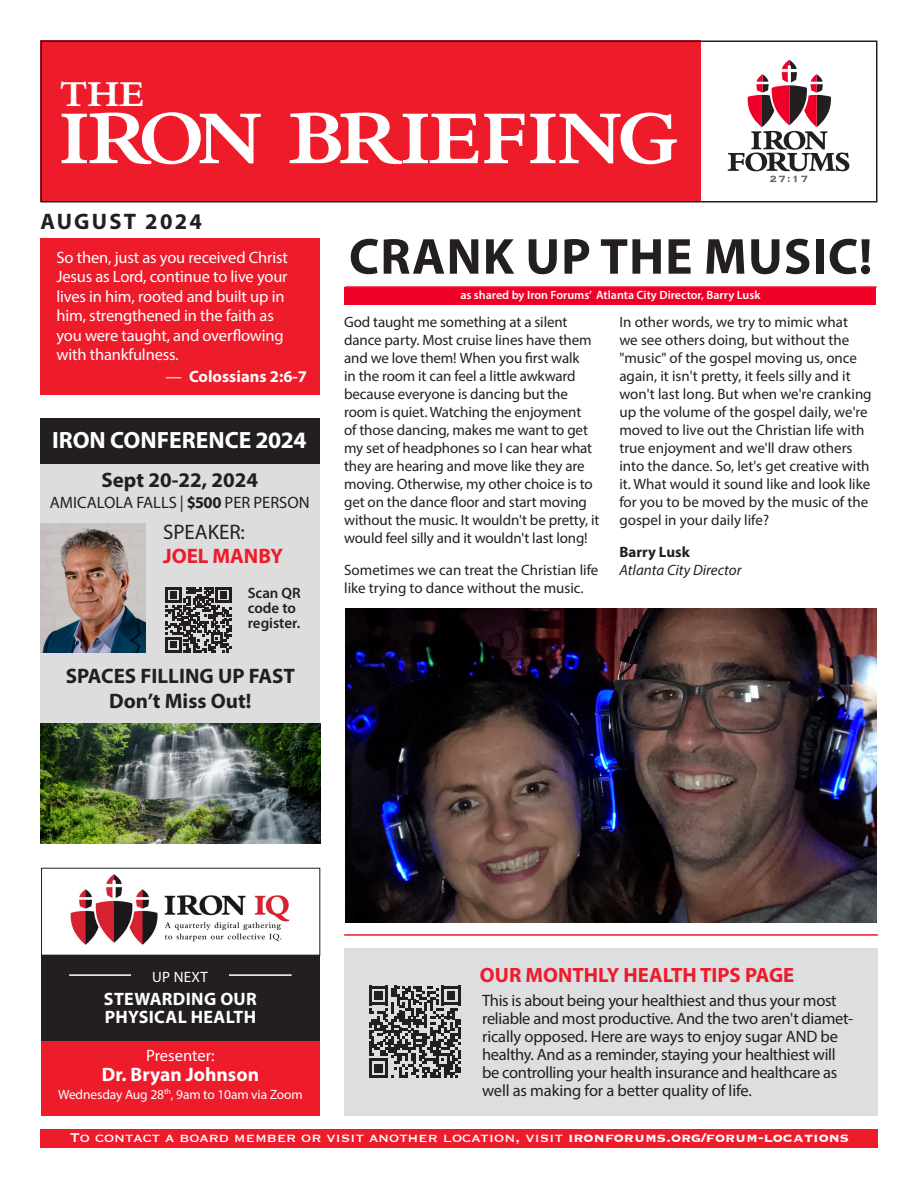
<style>
.page{position:relative;width:918px;height:1188px;background:#fff}
.page>*{position:absolute;margin:0;border:0;box-sizing:border-box;transform-origin:0 0}
.t1{font:700 79.5px "Bembo Std";color:#fff}
.body_-_11pt_-_light{font:700 51px "Myriad Pro";letter-spacing:.02em;color:#231f20}
.t2{font:700 38.1px "Bembo Std";color:#fff}
.t3{font:700 23.55px "Myriad Pro";color:#fff}
.t4{font:700 22.5px "Myriad Pro";letter-spacing:.1em;color:#231f20}
.side_column_-_REVERSED_body{font:700 21px "Myriad Pro";color:#231f20}
.side_column_-_REVERSED_body-2{font:700 21px/24px "Myriad Pro";color:#ee1b2b}
.t5{font:700 20.85px "Myriad Pro";color:#ee1b2b}
.t6{font:700 19.5px "Myriad Pro";color:#fff}
.t7{font:700 18px/18px "Myriad Pro";letter-spacing:.02em;color:#fff}
.side_column_-_REVERSED_body-3{font:16.5px/18px "Myriad Pro";letter-spacing:-.02em;color:#231f20}
.side_column_-_REVERSED_body-4{font:16.5px/19.5px "Myriad Pro";letter-spacing:-.01em;color:#fff}
.t8{font:16.5px "Copperplate";color:#fff}
.side_column_-_REVERSED_body-5{font:16.5px "Myriad Pro";color:#231f20}
.side_column_-_REVERSED_body-6{font:700 16.5px "Myriad Pro";color:#fff}
.t9{font:15px/18px "Myriad Pro";letter-spacing:-.01em;color:#231f20}
.t10{font:italic 15px/18px "Myriad Pro";color:#231f20}
.t11{font:600 15px/15px "Myriad Pro";color:#231f20}
.t12{font:15px "Myriad Pro";letter-spacing:.02em;color:#fff}
.t13{font:13.5px "Myriad Pro";letter-spacing:-.01em;color:#fff}
.t14{font:600 12px "Myriad Pro";color:#fff}
.s1{font-weight:400}
.s2{font-weight:700}
.s3{font-weight:400;color:#231f20}
.s4{font-weight:700;font-style:normal}
</style>
<div class="page">
<div style="left:345px;top:287px;width:531px;height:17px;background:#ef0027"></div>
<div style="left:41px;top:1130px;width:837px;height:18px;background:#ee1b2b"></div>
<div style="left:40px;top:238px;width:280px;height:157px;background:#ee1b2b"></div>
<div style="left:40px;top:40px;width:661px;height:162px;background:#ee1b2b"></div>
<svg style="left:728px;top:60px;width:121px;height:122px"></svg>
<div style="left:40px;top:40px;width:838px;height:162px;border:2px solid #231f20"></div>
<hr style="left:345px;top:286px;width:532px;height:2px;background:#ee1b2b">
<hr style="left:344px;top:934px;width:534px;height:2px;background:#ee1b2b">
<div style="left:344px;top:948px;width:534px;height:167px;background:#dddee0"></div>
<svg style="left:369px;top:986px;width:92px;height:92px"></svg>
<div style="left:40px;top:456px;width:280px;height:317px;background:#deddde"></div>
<img style="left:41px;top:524px;width:105px;height:129px">
<div style="left:40px;top:419px;width:280px;height:45px;background:#231f20"></div>
<svg style="left:166px;top:587px;width:65px;height:66px"></svg>
<img style="left:70px;top:874px;width:220px;height:71px">
<div style="left:41px;top:1041px;width:279px;height:75px;background:#ee1b2b"></div>
<div style="left:41px;top:955px;width:279px;height:86px;background:#231f20"></div>
<hr style="left:69px;top:974px;width:223px;height:2px;background:#fff">
<div style="left:132px;top:967px;width:97px;height:18px;background:#231f20"></div>
<img style="left:40px;top:724px;width:280px;height:120px">
<img style="left:345px;top:608px;width:531px;height:314px">
<p class="t2" style="left:60px;top:73px;width:86px">THE</p>
<p class="t1" style="left:60px;top:94px;width:620px">IRON BRIEFING</p>
<p class="t4" style="left:40px;top:207px;width:163px">AUGUST 2024</p>
<p class="side_column_-_REVERSED_body-4" style="left:56px;top:247px;width:233px">So then, just as you received Christ<br>Jesus as Lord, continue to live your lives in him, rooted and built up in him, strengthened in the faith as you were taught, and overflowing with thankfulness.</p>
<p class="side_column_-_REVERSED_body-6" style="left:166px;top:366px;width:143px"><span class="s1">—</span> Colossians 2:6-7</p>
<p class="t3" style="left:52px;top:425px;width:256px">IRON CONFERENCE 2024</p>
<p class="side_column_-_REVERSED_body" style="left:101px;top:466px;width:158px">Sept 20-22, 2024</p>
<p class="side_column_-_REVERSED_body-5" style="left:50px;top:492px;width:261px">AMICALOLA FALLS | <span class="s2">$500</span> PER PERSON</p>
<p class="side_column_-_REVERSED_body-2" style="left:163px;top:519px;width:122px"><span class="s3">SPEAKER:<br></span>JOEL MANBY</p>
<p class="t11" style="left:248px;top:585px;width:55px">Scan QR code to register.</p>
<p class="side_column_-_REVERSED_body" style="left:66px;top:663px;width:231px">SPACES FILLING UP FAST</p>
<p class="side_column_-_REVERSED_body" style="left:109px;top:687px;width:144px">Don’t Miss Out!</p>
<p class="body_-_11pt_-_light" style="left:349px;top:223px;width:525px">CRANK UP THE MUSIC!</p>
<p class="t14" style="left:460px;top:287px;width:302px">as shared by Iron Forums’ Atlanta City Director, Barry Lusk</p>
<p class="t9" style="left:344px;top:313px;width:257px">God taught me something at a silent dance party. Most cruise lines have them and we love them! When you first walk<br>in the room it can feel a little awkward because everyone is dancing but the room is quiet. Watching the enjoyment<br>of those dancing, makes me want to get my set of headphones so I can hear what they are hearing and move like they are moving. Otherwise, my other choice is to get on the dance floor and start moving without the music. It wouldn't be pretty, it would feel silly and it wouldn't last long!</p>
<p class="t9" style="left:344px;top:561px;width:256px">Sometimes we can treat the Christian life like trying to dance without the music.</p>
<p class="t9" style="left:619px;top:313px;width:254px">In other words, we try to mimic what<br>we see others doing, but without the "music" of the gospel moving us, once again, it isn't pretty, it feels silly and it won't last long. But when we're cranking up the volume of the gospel daily, we're moved to live out the Christian life with true enjoyment and we'll draw others into the dance. So, let's get creative with it. What would it sound like and look like for you to be moved by the music of the gospel in your daily life?</p>
<p class="t10" style="left:619px;top:543px;width:124px"><span class="s4">Barry Lusk<br></span>Atlanta City Director</p>
<p class="t12" style="left:152px;top:967px;width:57px">UP NEXT</p>
<p class="t7" style="left:104px;top:989px;width:154px">STEWARDING OUR<br>PHYSICAL HEALTH</p>
<p class="side_column_-_REVERSED_body-4" style="left:146px;top:1045px;width:70px">Presenter:</p>
<p class="t13" style="left:58px;top:1086px;width:246px">Wednesday Aug 28<sup>th</sup>, 9am to 10am via Zoom</p>
<p class="t6" style="left:102px;top:1062px;width:159px">Dr. Bryan Johnson</p>
<p class="t5" style="left:480px;top:962px;width:316px">OUR MONTHLY HEALTH TIPS PAGE</p>
<p class="side_column_-_REVERSED_body-3" style="left:482px;top:991px;width:373px">This is about being your healthiest and thus your most reliable and most productive. And the two aren't diamet&shy;rically opposed. Here are ways to enjoy sugar AND be healthy. And as a reminder, staying your healthiest will be controlling your health insurance and healthcare as well as making for a better quality of life.</p>
<p class="t8" style="left:70px;top:1127px;width:781px">To contact a board member or visit another location, visit <span class="s2">ironforums.org/forum-locations</span></p>
</div>
